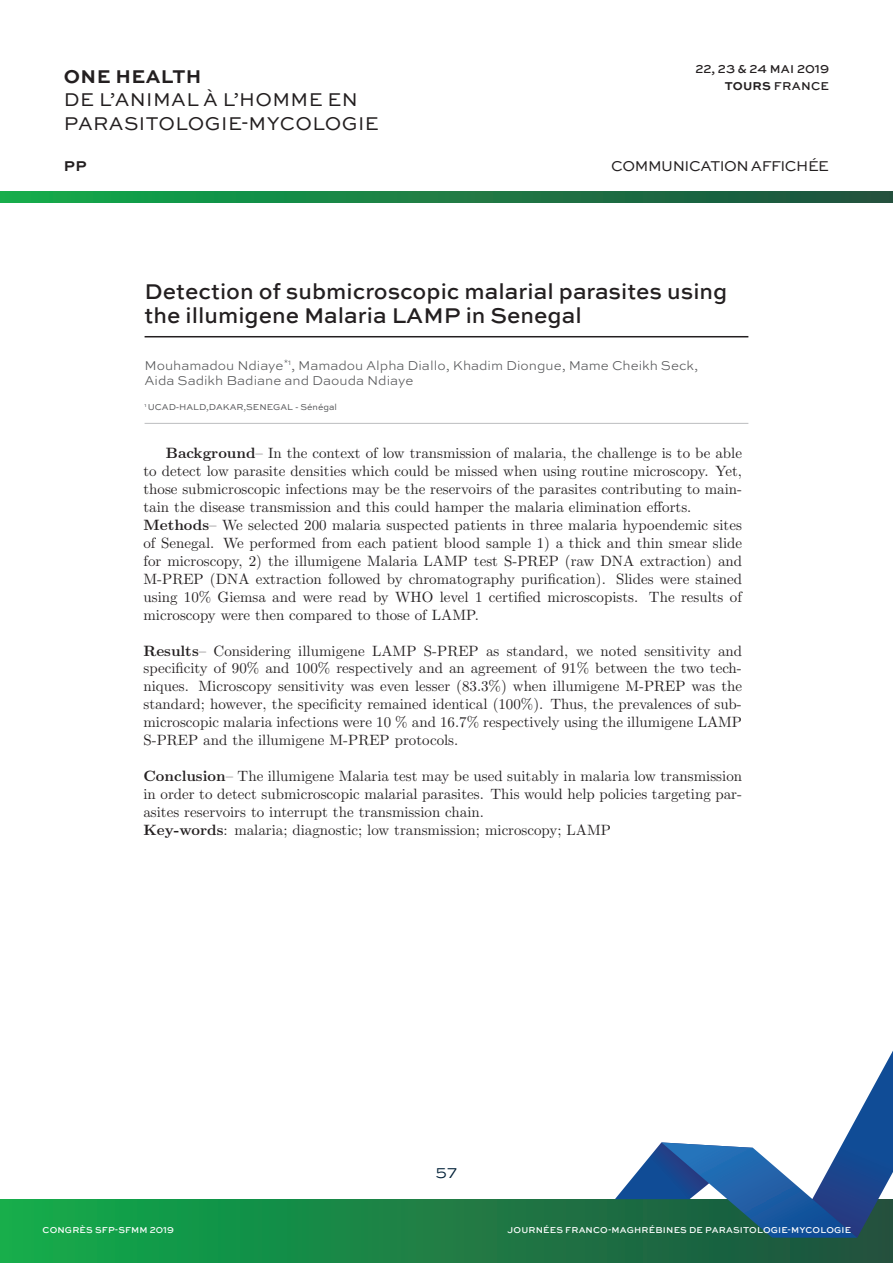
<style>
.page{position:relative;width:893px;height:1263px;background:#fff}
.page>*{position:absolute;margin:0;border:0;box-sizing:border-box;transform-origin:0 0}
.t1{font:500 22.5px/24px "Sweet Sans Pro";color:#231f20}
.t2{font:19.5px/23.4px "Sweet Sans Pro";letter-spacing:.02em;color:#231f20}
.t3{font:700 19.5px "Sweet Sans Pro";letter-spacing:.02em;color:#231f20}
.t4{font:300 18px "Sweet Sans Pro";color:#002037}
.t5{font:15px/18px "CMR10";color:#231f20}
.t6{font:15px "Sweet Sans Pro";letter-spacing:-.03em;color:#231f20}
.t7{font:700 15px "Sweet Sans Pro";color:#231f20}
.t8{font:300 13.5px/15px "Sweet Sans Pro";color:#57585a}
.t9{font:500 12px/16.5px "Sweet Sans Pro";letter-spacing:.02em;color:#231f20;text-align:right}
.t10{font:500 9px "Sweet Sans Pro";letter-spacing:.02em;color:#fff}
.t11{font:9px "Sweet Sans Pro";color:#57585a}
.s1{font-weight:700}
.s2{font-family:"CMBX10"}
</style>
<div class="page">
<div style="left:0;top:1199px;width:893px;height:64px;background:linear-gradient(to right,#13ac4c,#214f3e)"></div>
<svg style="left:615px;top:1051px;width:278px;height:187px"></svg>
<svg style="left:0;top:191px;width:893px;height:12px;background:#197d44"></svg>
<hr style="left:145px;top:336px;width:603px;height:1px;background:#231f20">
<hr style="left:145px;top:423px;width:603px;height:1px;background:#bcbdc0">
<h2 class="t3" style="left:64px;top:62px;width:139px">ONE HEALTH</h2>
<h2 class="t2" style="left:64px;top:87px;width:316px">DE L’ANIMAL À L’HOMME EN<br>PARASITOLOGIE-MYCOLOGIE</h2>
<p class="t7" style="left:64px;top:154px;width:24px">PP</p>
<p class="t9" style="left:695px;top:60px;width:135px">22, 23 &amp; 24 MAI 2019<br><span class="s1">TOURS</span> FRANCE</p>
<p class="t6" style="left:611px;top:155px;width:219px">COMMUNICATION AFFICHÉE</p>
<h1 class="t1" style="left:145px;top:279px;width:584px">Detection of submicroscopic malarial parasites using the illumigene Malaria LAMP in Senegal</h1>
<p class="t8" style="left:145px;top:357px;width:555px">Mouhamadou Ndiaye<sup>*1</sup>, Mamadou Alpha Diallo, Khadim Diongue, Mame Cheikh Seck,<br>Aida Sadikh Badiane and Daouda Ndiaye</p>
<p class="t11" style="left:145px;top:401px;width:194px"><sup>1</sup> UCAD-HALD,DAKAR,SENEGAL - Sénégal</p>
<p class="t5" style="left:143px;top:445px;width:600px;text-indent:22px"><span class="s2">Background</span>– In the context of low transmission of malaria, the challenge is to be able to detect low parasite densities which could be missed when using routine microscopy. Yet, those submicroscopic infections may be the reservoirs of the parasites contributing to main&shy;tain the disease transmission and this could hamper the malaria elimination efforts.<br><span class="s2">Methods</span>– We selected 200 malaria suspected patients in three malaria hypoendemic sites of Senegal. We performed from each patient blood sample 1) a thick and thin smear slide for microscopy, 2) the illumigene Malaria LAMP test S-PREP (raw DNA extraction) and M-PREP (DNA extraction followed by chromatography purification). Slides were stained using 10% Giemsa and were read by WHO level 1 certified microscopists. The results of microscopy were then compared to those of LAMP.</p>
<p class="t5" style="left:143px;top:643px;width:600px;text-align:justify"><span class="s2">Results</span>– Considering illumigene LAMP S-PREP as standard, we noted sensitivity and specificity of 90% and 100% respectively and an agreement of 91% between the two tech&shy;niques. Microscopy sensitivity was even lesser (83.3%) when illumigene M-PREP was the standard; however, the specificity remained identical (100%). Thus, the prevalences of sub&shy;microscopic malaria infections were 10 % and 16.7% respectively using the illumigene LAMP S-PREP and the illumigene M-PREP protocols.</p>
<p class="t5" style="left:143px;top:768px;width:600px"><span class="s2">Conclusion</span>– The illumigene Malaria test may be used suitably in malaria low transmission in order to detect submicroscopic malarial parasites. This would help policies targeting par&shy;asites reservoirs to interrupt the transmission chain.<br><span class="s2">Key-words</span>: malaria; diagnostic; low transmission; microscopy; LAMP</p>
<p class="t4" style="left:435px;top:1159px;width:24px">57</p>
<p class="t10" style="left:43px;top:1223px;width:133px">CONGRÈS SFP-SFMM 2019</p>
<p class="t10" style="left:507px;top:1223px;width:345px">JOURNÉES FRANCO-MAGHRÉBINES DE PARASITOLOGIE-MYCOLOGIE</p>
</div>
